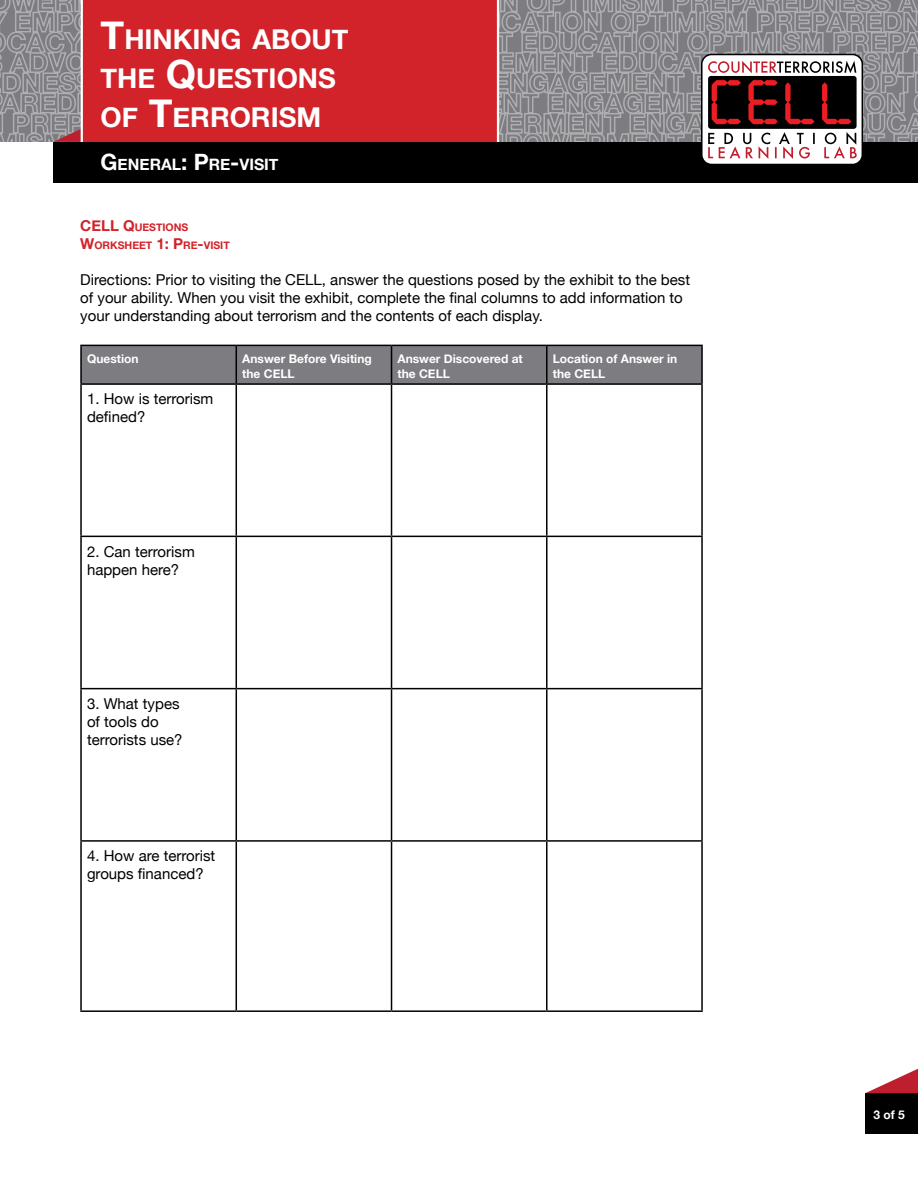
<style>
.page{position:relative;width:918px;height:1188px;background:#fff}
.page>*{position:absolute;margin:0;border:0;box-sizing:border-box;transform-origin:0 0}
.t1{font:700 27.3px/39px "Helvetica Neue";color:#fff}
.t2{font:700 15.75px "Helvetica Neue";color:#fff}
.t3{font:15px/18px "Helvetica Neue";color:#000}
.t4{font:700 15px "Helvetica Neue";color:#d2232a}
.t5{font:700 12px/15px "Helvetica Neue";color:#fff}
.t6{font:700 10.5px/18px "Helvetica Neue";color:#d2232a;text-align:center}
.s1{font-size:39px}
.s2{font-size:22.5px}
.s3{font-size:15px}
</style>
<div class="page">
<div style="left:865px;top:1093px;width:53px;height:41px;background:#000"></div>
<svg style="left:866px;top:1069px;width:52px;height:24px"></svg>
<div style="left:53px;top:142px;width:865px;height:41px;background:#000"></div>
<svg style="left:0;top:0;width:918px;height:164px;background:#9b5358"></svg>
<div style="left:82px;top:346px;width:619px;height:37px;background:#7c7c81"></div>
<hr style="left:80px;top:345px;width:156px;height:1px;background:#000">
<hr style="left:80px;top:346px;width:2px;height:37px;background:#000">
<hr style="left:236px;top:345px;width:156px;height:1px;background:#000">
<hr style="left:236px;top:346px;width:1px;height:37px;background:#000">
<hr style="left:392px;top:345px;width:155px;height:1px;background:#000">
<hr style="left:391px;top:346px;width:1px;height:37px;background:#000">
<hr style="left:547px;top:345px;width:156px;height:1px;background:#000">
<hr style="left:546px;top:346px;width:2px;height:37px;background:#000">
<hr style="left:701px;top:346px;width:2px;height:37px;background:#000">
<hr style="left:80px;top:383px;width:156px;height:2px;background:#000">
<hr style="left:80px;top:385px;width:2px;height:151px;background:#000">
<hr style="left:236px;top:383px;width:156px;height:2px;background:#000">
<hr style="left:236px;top:385px;width:1px;height:151px;background:#000">
<hr style="left:392px;top:383px;width:155px;height:2px;background:#000">
<hr style="left:391px;top:385px;width:1px;height:151px;background:#000">
<hr style="left:547px;top:383px;width:156px;height:2px;background:#000">
<hr style="left:546px;top:385px;width:2px;height:151px;background:#000">
<hr style="left:701px;top:385px;width:2px;height:151px;background:#000">
<hr style="left:80px;top:536px;width:156px;height:1px;background:#000">
<hr style="left:80px;top:537px;width:2px;height:151px;background:#000">
<hr style="left:236px;top:536px;width:156px;height:1px;background:#000">
<hr style="left:236px;top:537px;width:1px;height:151px;background:#000">
<hr style="left:392px;top:536px;width:155px;height:1px;background:#000">
<hr style="left:391px;top:537px;width:1px;height:151px;background:#000">
<hr style="left:547px;top:536px;width:156px;height:1px;background:#000">
<hr style="left:546px;top:537px;width:2px;height:151px;background:#000">
<hr style="left:701px;top:537px;width:2px;height:151px;background:#000">
<hr style="left:80px;top:688px;width:156px;height:1px;background:#000">
<hr style="left:80px;top:689px;width:2px;height:151px;background:#000">
<hr style="left:236px;top:688px;width:156px;height:1px;background:#000">
<hr style="left:236px;top:689px;width:1px;height:151px;background:#000">
<hr style="left:392px;top:688px;width:155px;height:1px;background:#000">
<hr style="left:391px;top:689px;width:1px;height:151px;background:#000">
<hr style="left:547px;top:688px;width:156px;height:1px;background:#000">
<hr style="left:546px;top:689px;width:2px;height:151px;background:#000">
<hr style="left:701px;top:689px;width:2px;height:151px;background:#000">
<hr style="left:80px;top:840px;width:156px;height:2px;background:#000">
<hr style="left:80px;top:842px;width:2px;height:168px;background:#000">
<hr style="left:236px;top:840px;width:156px;height:2px;background:#000">
<hr style="left:236px;top:842px;width:1px;height:168px;background:#000">
<hr style="left:392px;top:840px;width:155px;height:2px;background:#000">
<hr style="left:391px;top:842px;width:1px;height:168px;background:#000">
<hr style="left:547px;top:840px;width:156px;height:2px;background:#000">
<hr style="left:546px;top:842px;width:2px;height:168px;background:#000">
<hr style="left:701px;top:842px;width:2px;height:168px;background:#000">
<hr style="left:80px;top:1010px;width:156px;height:2px;background:#000">
<hr style="left:236px;top:1010px;width:156px;height:2px;background:#000">
<hr style="left:392px;top:1010px;width:155px;height:2px;background:#000">
<hr style="left:547px;top:1010px;width:156px;height:2px;background:#000">
<h1 class="t1" style="left:101px;top:20px;width:249px"><span class="s1">T</span>HINKING ABOUT<br>THE <span class="s1">Q</span>UESTIONS<br>OF <span class="s1">T</span>ERRORISM</h1>
<p class="t2" style="left:101px;top:152px;width:179px"><span class="s2">G</span>ENERAL<span class="s2">: P</span>RE<span class="s2">-</span>VISIT</p>
<p class="t6" style="left:80px;top:218px;width:151px"><span class="s3">Q</span>UESTIONS<br><span class="s3">W</span>ORKSHEET <span class="s3">1: P</span>RE<span class="s3">-</span>VISIT</p>
<p class="t3" style="left:80px;top:271px;width:611px">Directions: Prior to visiting the CELL, answer the questions posed by the exhibit to the best of your ability. When you visit the exhibit, complete the final columns to add information to your understanding about terrorism and the contents of each display.</p>
<p class="t5" style="left:87px;top:352px;width:53px">Question</p>
<p class="t5" style="left:242px;top:352px;width:131px">Answer Before Visiting the CELL</p>
<p class="t5" style="left:398px;top:352px;width:127px">Answer Discovered at the CELL</p>
<p class="t5" style="left:553px;top:352px;width:126px">Location of Answer in the CELL</p>
<p class="t3" style="left:87px;top:391px;width:128px">1. How is terrorism defined?</p>
<p class="t4" style="left:80px;top:214px;width:21px">CELL</p>
<p class="t3" style="left:87px;top:543px;width:109px">2. Can terrorism happen here?</p>
<p class="t3" style="left:87px;top:695px;width:97px">3. What types of tools do terrorists use?</p>
<p class="t3" style="left:87px;top:848px;width:130px">4. How are terrorist groups financed?</p>
<p class="t5" style="left:873px;top:1108px;width:33px">3 of 5</p>
</div>
